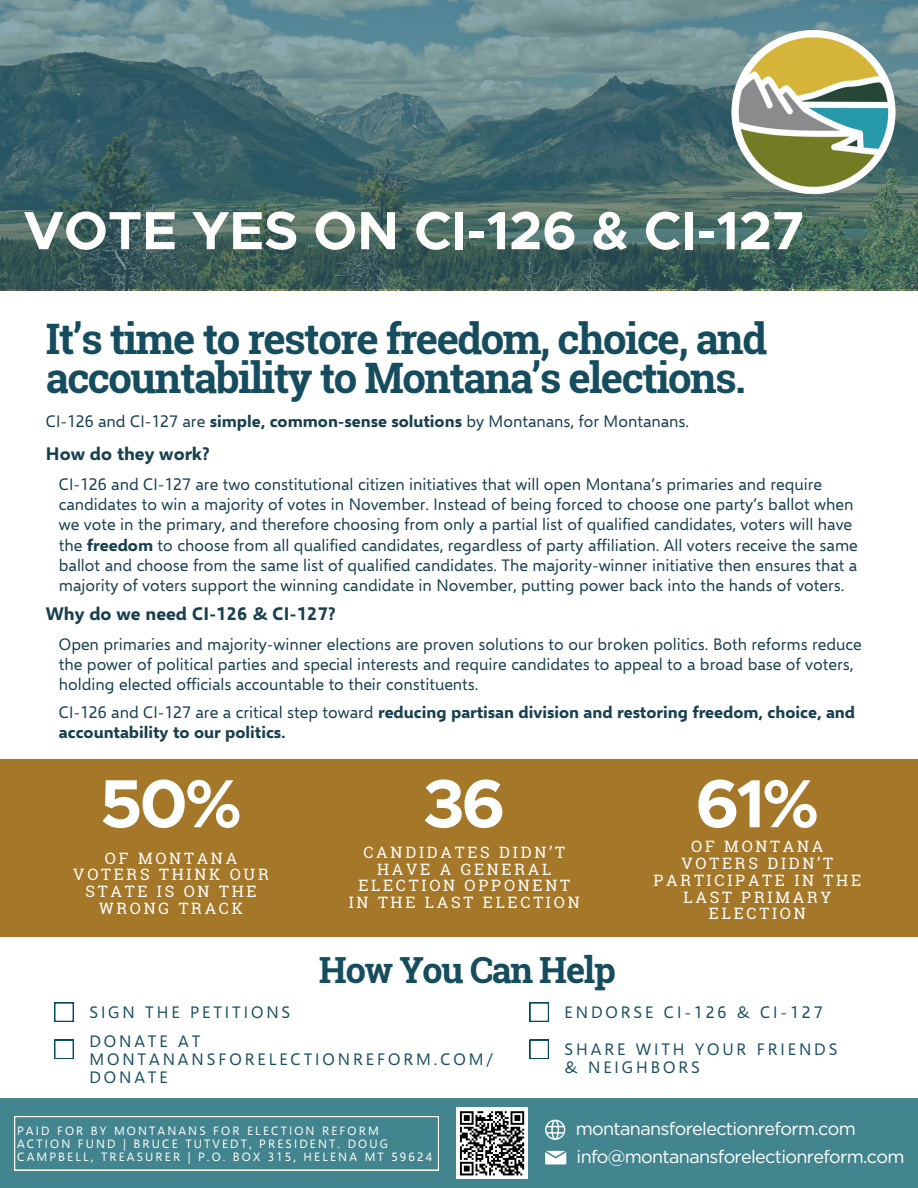
<style>
.page{position:relative;width:918px;height:1188px;background:#fff}
.page>*{position:absolute;margin:0;border:0;box-sizing:border-box;transform-origin:0 0}
.t1{font:700 68.25px "Metropolis";color:#fff}
.t2{font:700 54px "Metropolis";color:#fdfdfb}
.t3{font:700 42px/39.3px "Roboto Slab";letter-spacing:-.04em;color:#164d5e}
.t4{font:700 36px "Roboto Slab";letter-spacing:-.04em;color:#164d5e}
.t5{font:18px/28.7px "Gotham";letter-spacing:-.04em;color:#fff}
.t6{font:700 18px "Selawik";color:#173f4e}
.t7{font:16.5px/20.2px "Selawik";color:#173f4e}
.t8{font:700 16.5px/20.2px "Selawik";color:#173f4e}
.t9{font:16.5px/18px "Selawik";letter-spacing:.175em;color:#164d5e}
.t10{font:15.75px/16.6px "Roboto Slab";letter-spacing:.175em;color:#fff;text-align:center}
.t11{font:12px/13px "Selawik";letter-spacing:.175em;color:#fff}
.s1{font-weight:700}
.s2{font-weight:400}
</style>
<div class="page">
<div style="left:0;top:1099px;width:918px;height:89px;background:#43858f"></div>
<svg style="left:545px;top:1151px;width:21px;height:13px"></svg>
<svg style="left:0;top:0;width:918px;height:289px;background:#4e7173"></svg>
<img style="left:726px;top:26px;width:175px;height:174px">
<svg style="left:545px;top:1120px;width:20px;height:20px"></svg>
<div style="left:0;top:759px;width:918px;height:178px;background:#a57728"></div>
<svg style="left:54px;top:1003px;width:19px;height:19px"></svg>
<svg style="left:54px;top:1040px;width:19px;height:19px"></svg>
<svg style="left:530px;top:1003px;width:19px;height:19px"></svg>
<svg style="left:14px;top:1116px;width:425px;height:54px"></svg>
<svg style="left:530px;top:1040px;width:19px;height:19px"></svg>
<div style="left:456px;top:1107px;width:72px;height:72px;background:#fff"></div>
<svg style="left:459px;top:1111px;width:66px;height:65px"></svg>
<h2 class="t2" style="left:23px;top:196px;width:783px">VOTE YES ON CI-126 &amp; CI-127</h2>
<h3 class="t3" style="left:46px;top:318px;width:723px">It’s time to restore freedom, choice, and accountability to Montana’s elections.</h3>
<p class="t7" style="left:46px;top:412px;width:645px">CI-126 and CI-127 are <span class="s1">simple, common-sense solutions</span> by Montanans, for Montanans.</p>
<p class="t6" style="left:46px;top:442px;width:165px">How do they work?</p>
<p class="t7" style="left:59px;top:474px;width:800px">CI-126 and CI-127 are two constitutional citizen initiatives that will open Montana’s primaries and require candidates to win a majority of votes in November. Instead of being forced to choose one party’s ballot when we vote in the primary, and therefore choosing from only a partial list of qualified candidates, voters will have the <span class="s1">freedom</span> to choose from all qualified candidates, regardless of party affiliation. All voters receive the same ballot and choose from the same list of qualified candidates. The majority-winner initiative then ensures that a majority of voters support the winning candidate in November, putting power back into the hands of voters.</p>
<p class="t6" style="left:46px;top:603px;width:291px">Why do we need CI-126 &amp; CI-127?</p>
<p class="t7" style="left:59px;top:634px;width:804px">Open primaries and majority-winner elections are proven solutions to our broken politics. Both reforms reduce the power of political parties and special interests and require candidates to appeal to a broad base of voters, holding elected officials accountable to their constituents.</p>
<p class="t8" style="left:59px;top:703px;width:798px"><span class="s2">CI-126 and CI-127 are a critical step toward</span> reducing partisan division and restoring freedom, choice, and accountability to our politics.</p>
<h1 class="t1" style="left:100px;top:760px;width:143px">50%</h1>
<p class="t10" style="left:73px;top:849px;width:197px">OF MONTANA<br>VOTERS THINK OUR<br>STATE IS ON THE<br>WRONG TRACK</p>
<h1 class="t1" style="left:423px;top:760px;width:84px">36</h1>
<p class="t10" style="left:349px;top:844px;width:232px">CANDIDATES DIDN’T<br>HAVE A GENERAL<br>ELECTION OPPONENT<br>IN THE LAST ELECTION</p>
<h3 class="t4" style="left:319px;top:946px;width:298px">How You Can Help</h3>
<h1 class="t1" style="left:696px;top:760px;width:125px">61%</h1>
<p class="t10" style="left:654px;top:838px;width:209px">OF MONTANA<br>VOTERS DIDN’T<br>PARTICIPATE IN THE<br>LAST PRIMARY<br>ELECTION</p>
<p class="t9" style="left:89px;top:998px;width:203px;line-height:29.5px">SIGN THE PETITIONS<br>DONATE AT</p>
<p class="t9" style="left:89px;top:1051px;width:405px">MONTANANSFORELECTIONREFORM.COM/<br>DONATE</p>
<p class="t11" style="left:17px;top:1124px;width:417px">PAID FOR BY MONTANANS FOR ELECTION REFORM<br>ACTION FUND | BRUCE TUTVEDT, PRESIDENT. DOUG<br>CAMPBELL, TREASURER | P.O. BOX 315, HELENA MT 59624</p>
<p class="t9" style="left:565px;top:1003px;width:259px">ENDORSE CI-126 &amp; CI-127</p>
<p class="t9" style="left:565px;top:1041px;width:274px">SHARE WITH YOUR FRIENDS &amp; NEIGHBORS</p>
<p class="t5" style="left:576px;top:1114px;width:330px">montanansforelectionreform.com info@montanansforelectionreform.com</p>
</div>
